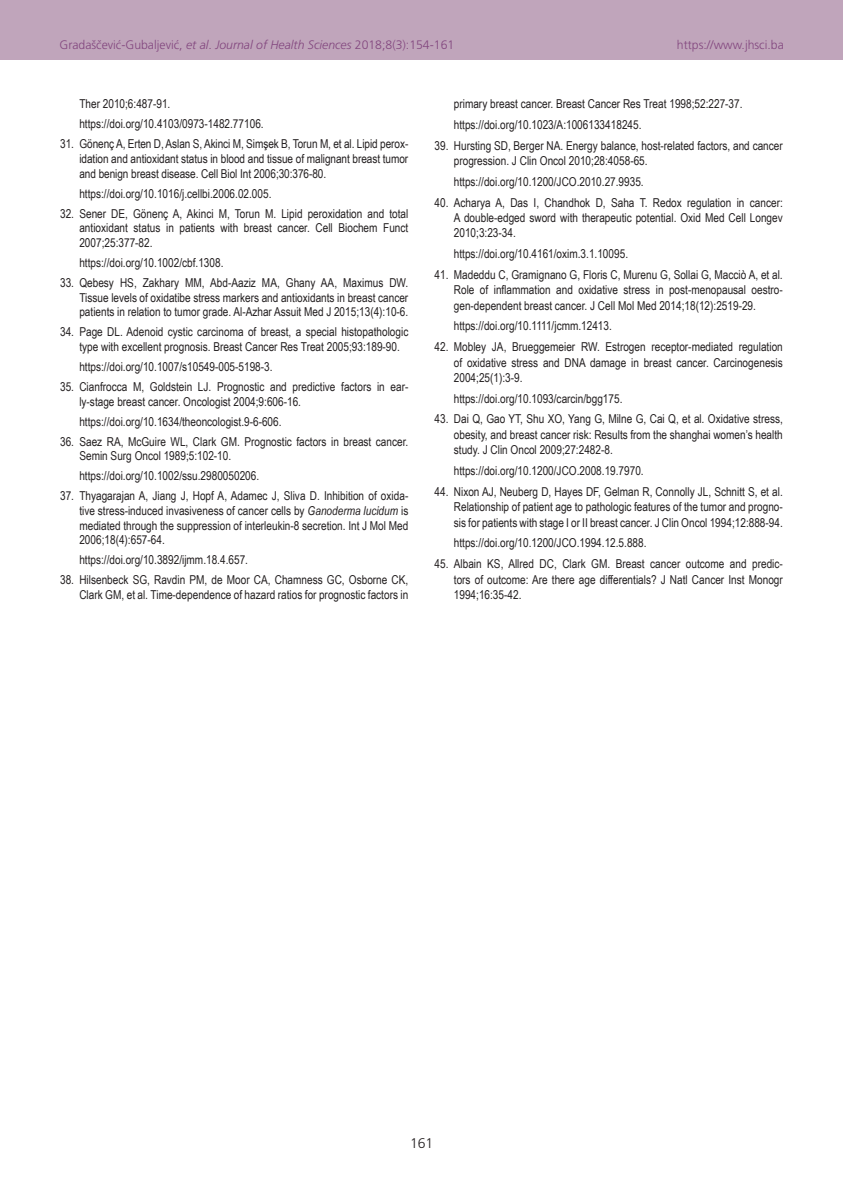
<style>
.page{position:relative;width:843px;height:1191px;background:#fff}
.page>*{position:absolute;margin:0;border:0;box-sizing:border-box;transform-origin:0 0}
.t1{font:300 14px "Frutiger CE";color:#231f20}
.REF{font:12.25px/14.7px "Arial Narrow";color:#231f20;text-align:justify}
.t2{font:300 12.25px "Frutiger CE";color:#82467e}
.s1{font-style:italic}
</style>
<div class="page">
<div style="left:0;top:0;width:843px;height:60px;background:#c0a5bb"></div>
<p class="t2" style="left:60px;top:37px;width:396px">Gradaščević-Gubaljević, <span class="s1">et al</span>. <span class="s1">Journal of Health Sciences</span> 2018;8(3):154-161</p>
<p class="t2" style="left:677px;top:37px;width:108px">https://www.jhsci.ba</p>
<p class="REF" style="left:79px;top:96px;width:93px">Ther 2010;6:487-91.</p>
<p class="REF" style="left:79px;top:116px;width:186px">https://doi.org/10.4103/0973-1482.77106.</p>
<p class="REF" style="left:79px;top:136px;width:330px;text-indent:-19px">31. Gönenç A, Erten D, Aslan S, Akinci M, Simşek B, Torun M, et al. Lipid perox‑ idation and antioxidant status in blood and tissue of malignant breast tumor and benign breast disease. Cell Biol Int 2006;30:376-80.</p>
<p class="REF" style="left:79px;top:185px;width:194px">https://doi.org/10.1016/j.cellbi.2006.02.005.</p>
<p class="REF" style="left:79px;top:205px;width:330px;text-indent:-19px">32. Sener DE, Gönenç A, Akinci M, Torun M. Lipid peroxidation and total antioxidant status in patients with breast cancer. Cell Biochem Funct 2007;25:377-82.</p>
<p class="REF" style="left:79px;top:255px;width:146px">https://doi.org/10.1002/cbf.1308.</p>
<p class="REF" style="left:79px;top:275px;width:330px;text-indent:-19px">33. Qebesy HS, Zakhary MM, Abd-Aaziz MA, Ghany AA, Maximus DW.<br>Tissue levels of oxidatibe stress markers and antioxidants in breast cancer patients in relation to tumor grade. Al-Azhar Assuit Med J 2015;13(4):10-6.</p>
<p class="REF" style="left:79px;top:324px;width:330px;text-indent:-19px">34. Page DL. Adenoid cystic carcinoma of breast, a special histopathologic type with excellent prognosis. Breast Cancer Res Treat 2005;93:189-90.</p>
<p class="REF" style="left:79px;top:359px;width:195px">https://doi.org/10.1007/s10549-005-5198-3.</p>
<p class="REF" style="left:79px;top:379px;width:330px;text-indent:-19px">35. Cianfrocca M, Goldstein LJ. Prognostic and predictive factors in ear‑ ly-stage breast cancer. Oncologist 2004;9:606-16.</p>
<p class="REF" style="left:79px;top:413px;width:204px">https://doi.org/10.1634/theoncologist.9-6-606.</p>
<p class="REF" style="left:79px;top:433px;width:330px;text-indent:-19px">36. Saez RA, McGuire WL, Clark GM. Prognostic factors in breast cancer.<br>Semin Surg Oncol 1989;5:102-10.</p>
<p class="REF" style="left:79px;top:468px;width:181px">https://doi.org/10.1002/ssu.2980050206.</p>
<p class="REF" style="left:79px;top:488px;width:330px;text-indent:-19px">37. Thyagarajan A, Jiang J, Hopf A, Adamec J, Sliva D. Inhibition of oxida‑ tive stress-induced invasiveness of cancer cells by <span class="s1">Ganoderma lucidum</span> is mediated through the suppression of interleukin-8 secretion. Int J Mol Med 2006;18(4):657-64.</p>
<p class="REF" style="left:79px;top:552px;width:170px">https://doi.org/10.3892/ijmm.18.4.657.</p>
<p class="REF" style="left:60px;top:572px;width:350px;text-align:right">38. Hilsenbeck SG, Ravdin PM, de Moor CA, Chamness GC, Osborne CK,<br>Clark GM, et al<span class="s1">.</span> Time-dependence of hazard ratios for prognostic factors in</p>
<p class="REF" style="left:454px;top:96px;width:290px">primary breast cancer. Breast Cancer Res Treat 1998;52:227-37.</p>
<p class="REF" style="left:454px;top:117px;width:189px">https://doi.org/10.1023/A:1006133418245.</p>
<p class="REF" style="left:454px;top:137px;width:330px;line-height:15.4px;text-indent:-19px">39. Hursting SD, Berger NA. Energy balance, host-related factors, and cancer progression. J Clin Oncol 2010;28:4058-65.</p>
<p class="REF" style="left:454px;top:174px;width:191px">https://doi.org/10.1200/JCO.2010.27.9935.</p>
<p class="REF" style="left:454px;top:194px;width:330px;line-height:15.4px;text-indent:-19px">40. Acharya A, Das I, Chandhok D, Saha T. Redox regulation in cancer:<br>A double-edged sword with therapeutic potential. Oxid Med Cell Longev 2010;3:23-34.</p>
<p class="REF" style="left:454px;top:246px;width:176px">https://doi.org/10.4161/oxim.3.1.10095.</p>
<p class="REF" style="left:454px;top:266px;width:330px;line-height:15.4px;text-indent:-19px">41. Madeddu C, Gramignano G, Floris C, Murenu G, Sollai G, Macciò A, et al<span class="s1">.<br></span>Role of inflammation and oxidative stress in post-menopausal oestro‑ gen-dependent breast cancer. J Cell Mol Med 2014;18(12):2519-29.</p>
<p class="REF" style="left:454px;top:318px;width:160px">https://doi.org/10.1111/jcmm.12413.</p>
<p class="REF" style="left:454px;top:339px;width:330px;line-height:15.4px;text-indent:-19px">42. Mobley JA, Brueggemeier RW. Estrogen receptor-mediated regulation of oxidative stress and DNA damage in breast cancer. Carcinogenesis 2004;25(1):3-9.</p>
<p class="REF" style="left:454px;top:391px;width:170px">https://doi.org/10.1093/carcin/bgg175.</p>
<p class="REF" style="left:454px;top:411px;width:330px;line-height:15.4px;text-indent:-19px">43. Dai Q, Gao YT, Shu XO, Yang G, Milne G, Cai Q, et al<span class="s1">.</span> Oxidative stress, obesity, and breast cancer risk: Results from the shanghai women’s health study. J Clin Oncol 2009;27:2482-8.</p>
<p class="REF" style="left:454px;top:463px;width:191px">https://doi.org/10.1200/JCO.2008.19.7970.</p>
<p class="REF" style="left:454px;top:483px;width:330px;line-height:15.4px;text-indent:-19px">44. Nixon AJ, Neuberg D, Hayes DF, Gelman R, Connolly JL, Schnitt S, et al.<br>Relationship of patient age to pathologic features of the tumor and progno‑ sis for patients with stage I or II breast cancer. J Clin Oncol 1994;12:888-94.</p>
<p class="REF" style="left:454px;top:535px;width:194px">https://doi.org/10.1200/JCO.1994.12.5.888.</p>
<p class="REF" style="left:454px;top:555px;width:330px;line-height:15.4px;text-indent:-19px">45. Albain KS, Allred DC, Clark GM. Breast cancer outcome and predic‑ tors of outcome: Are there age differentials? J Natl Cancer Inst Monogr 1994;16:35-42.</p>
<p class="t1" style="left:410px;top:1134px;width:25px">161</p>
</div>
